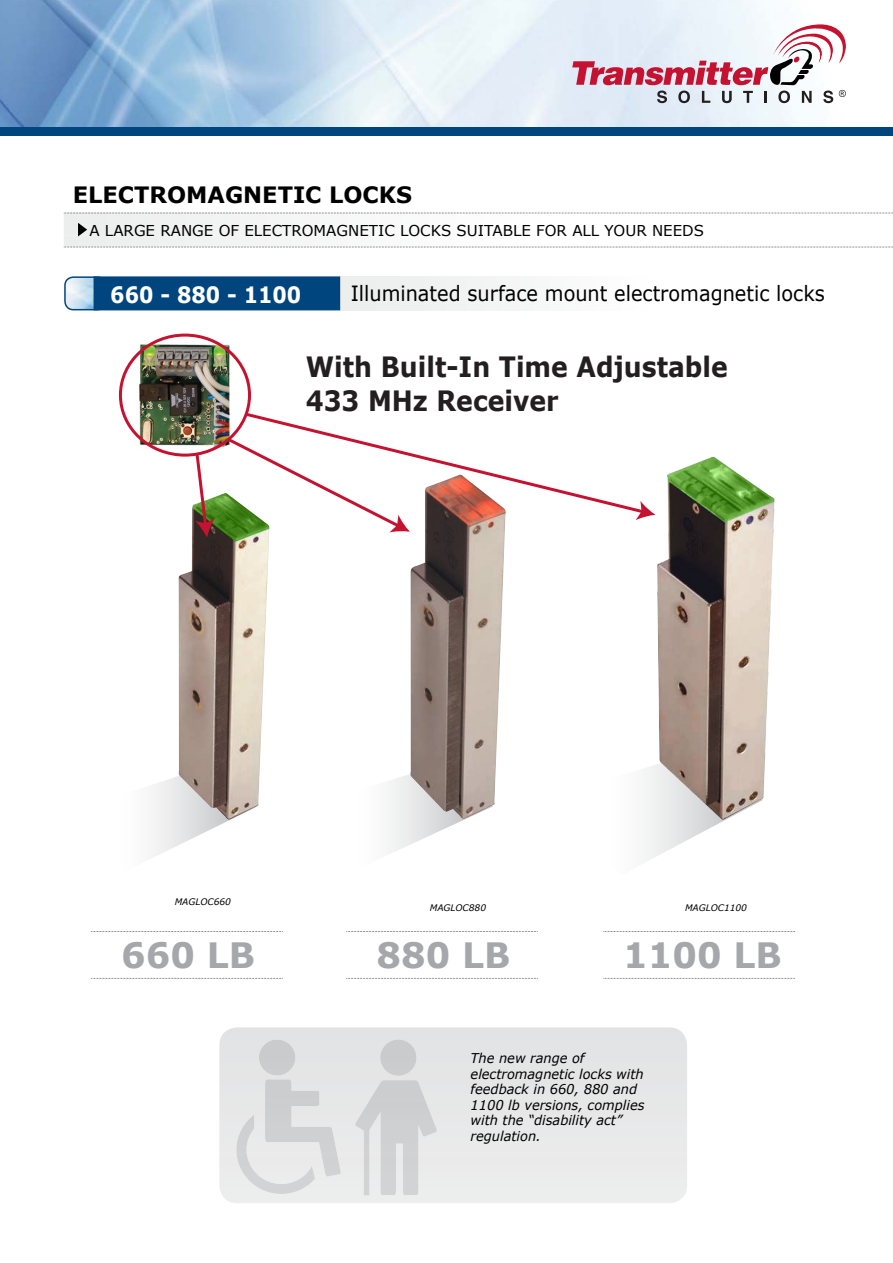
<style>
.page{position:relative;width:893px;height:1263px;background:#fff}
.page>*{position:absolute;margin:0;border:0;box-sizing:border-box;transform-origin:0 0}
.t1{font:700 34.95px "Verdana";color:#a5a7aa}
.t2{font:700 27.9px/33.6px "Verdana";color:#231f20;scale:.9 1}
.t3{font:700 22.5px "Verdana";color:#000}
.t4{font:700 22.5px "Verdana";color:#fff;scale:.9 1}
.t5{font:21px "Verdana";color:#000;scale:.92 1}
.t6{font:15px "Verdana";color:#000}
.t7{font:italic 13.5px/15.6px "Verdana";color:#000;scale:.96 1}
.t8{font:italic 9px "Verdana";color:#000}
</style>
<div class="page">
<svg style="left:389px;top:774px;width:72px;height:80px"></svg>
<svg style="left:645px;top:765px;width:78px;height:97px"></svg>
<img style="left:136px;top:340px;width:98px;height:110px">
<img style="left:0;top:0;width:893px;height:128px">
<div style="left:0;top:128px;width:893px;height:8px;background:#00457d"></div>
<svg style="left:64px;top:247px;width:829px;height:1px"></svg>
<svg style="left:64px;top:213px;width:829px;height:1px"></svg>
<div style="left:340px;top:276px;width:489px;height:34px;background:#f9fafa"></div>
<svg style="left:64px;top:276px;width:276px;height:34px;background:#175689"></svg>
<img style="left:91px;top:931px;width:192px;height:1px">
<img style="left:91px;top:978px;width:192px;height:1px">
<img style="left:346px;top:931px;width:192px;height:1px">
<img style="left:346px;top:978px;width:192px;height:1px">
<img style="left:604px;top:931px;width:191px;height:1px">
<img style="left:604px;top:978px;width:191px;height:1px">
<img style="left:656px;top:457px;width:119px;height:364px">
<img style="left:410px;top:532px;width:95px;height:289px">
<svg style="left:153px;top:777px;width:75px;height:80px"></svg>
<img style="left:177px;top:493px;width:92px;height:328px">
<img style="left:236px;top:1039px;width:105px;height:155px">
<img style="left:355px;top:1039px;width:82px;height:156px">
<svg style="left:78px;top:223px;width:9px;height:13px"></svg>
<svg style="left:572px;top:23px;width:283px;height:80px"></svg>
<div style="left:119px;top:334px;width:132px;height:123px;border:3px solid #c41230;border-radius:50%"></div>
<svg style="left:224px;top:411px;width:431px;height:121px"></svg>
<svg style="left:194px;top:451px;width:21px;height:86px"></svg>
<p class="t3" style="left:73px;top:181px;width:341px">ELECTROMAGNETIC LOCKS</p>
<p class="t6" style="left:89px;top:221px;width:616px">A LARGE RANGE OF ELECTROMAGNETIC LOCKS SUITABLE FOR ALL YOUR NEEDS</p>
<p class="t4" style="left:110px;top:280px;width:214px">660 - 880 - 1100</p>
<p class="t5" style="left:351px;top:280px;width:517px">Illuminated surface mount electromagnetic locks</p>
<p class="t2" style="left:306px;top:349px;width:470px">With Built-In Time Adjustable<br>433 MHz Receiver</p>
<p class="t8" style="left:175px;top:896px;width:58px">MAGLOC660</p>
<p class="t8" style="left:430px;top:902px;width:58px">MAGLOC880</p>
<p class="t8" style="left:685px;top:902px;width:63px">MAGLOC1100</p>
<p class="t1" style="left:121px;top:933px;width:135px">660 LB</p>
<p class="t1" style="left:377px;top:933px;width:135px">880 LB</p>
<p class="t1" style="left:623px;top:933px;width:160px">1100 LB</p>
<p class="t7" style="left:471px;top:1050px;width:183px">The new range of electromagnetic locks with feedback in 660, 880 and<br>1100 lb versions, complies with the “disability act” regulation.</p>
</div>
